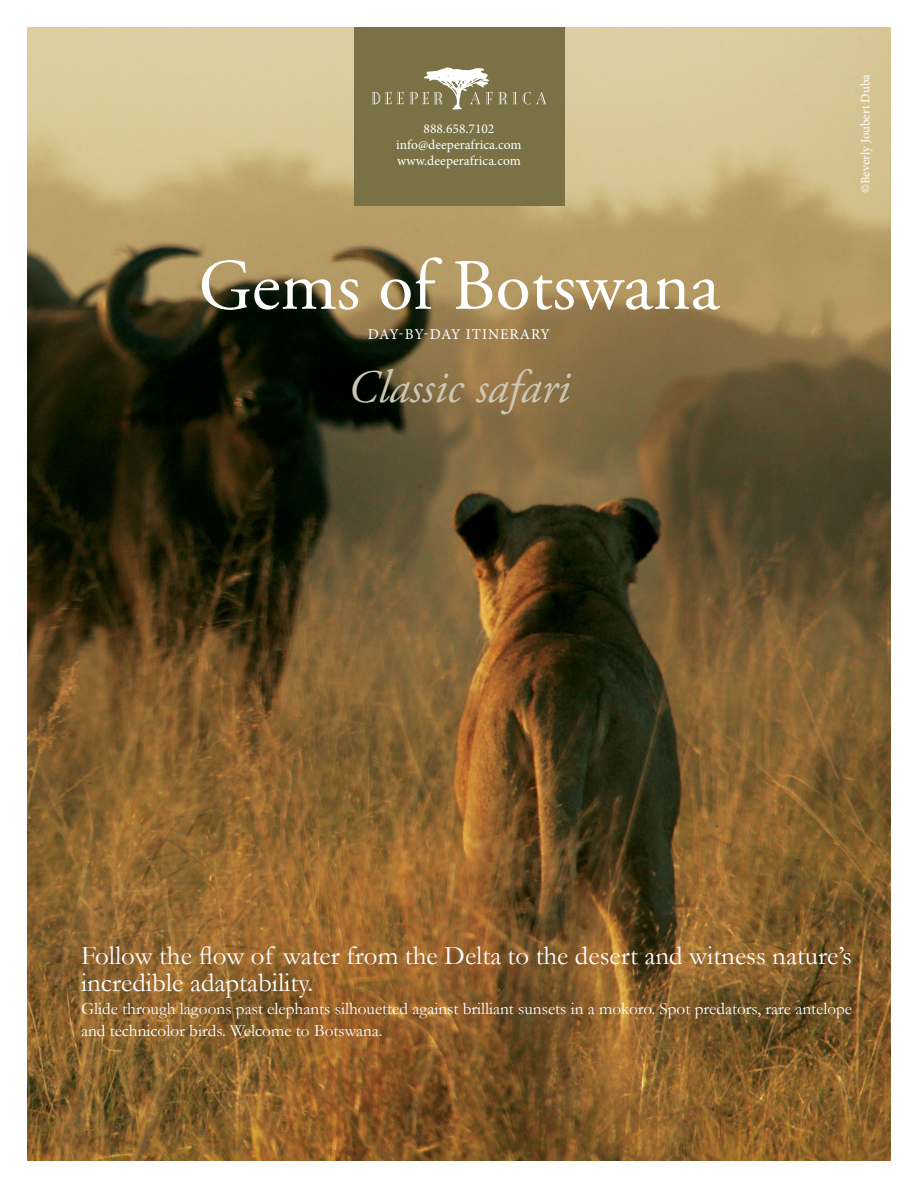
<style>
.page{position:relative;width:918px;height:1188px;background:#fff}
.page>*{position:absolute;margin:0;border:0;box-sizing:border-box;transform-origin:0 0}
.t1{font:72px "Adobe Garamond Pro";color:#fff}
.t2{font:italic 46.5px "Adobe Garamond Pro";color:#ccc6b4}
.body{font:27px/27px "Garamond";color:#fff}
.body-2{font:17.25px/22.5px "Garamond";color:#fff}
.t3{font:15px "Minion Pro";letter-spacing:.06em;color:#fff}
.t4{font:13.5px/16.2px "Minion Pro";color:#fff;text-align:center}
.Flight_info{font:12.75px "Minion Pro";color:#fff}
</style>
<div class="page">
<img style="left:27px;top:27px;width:864px;height:1134px">
<div style="left:354px;top:27px;width:210px;height:179px;background:#7a7145"></div>
<svg style="left:498px;top:92px;width:9px;height:12px"></svg>
<svg style="left:513px;top:92px;width:4px;height:12px"></svg>
<svg style="left:523px;top:92px;width:23px;height:12px"></svg>
<svg style="left:397px;top:92px;width:6px;height:12px"></svg>
<svg style="left:409px;top:68px;width:83px;height:42px"></svg>
<svg style="left:372px;top:92px;width:19px;height:12px"></svg>
<p class="t4" style="left:396px;top:120px;width:127px">888.658.7102 info@deeperafrica.com www.deeperafrica.com</p>
<p class="t1" style="left:198px;top:243px;width:523px">Gems of Botswana</p>
<p class="t3" style="left:368px;top:325px;width:184px">DAY-BY-DAY ITINERARY</p>
<p class="t2" style="left:348px;top:359px;width:224px">Classic safari</p>
<p class="Flight_info" style="left:857px;top:193px;width:120px;rotate:-90deg">©Beverly Joubert Duba</p>
<p class="body" style="left:81px;top:941px;width:773px">Follow the flow of water from the Delta to the desert and witness nature’s incredible adaptability.</p>
<p class="body-2" style="left:81px;top:997px;width:773px">Glide through lagoons past elephants silhouetted against brilliant sunsets in a mokoro. Spot predators, rare antelope and technicolor birds. Welcome to Botswana.</p>
</div>
